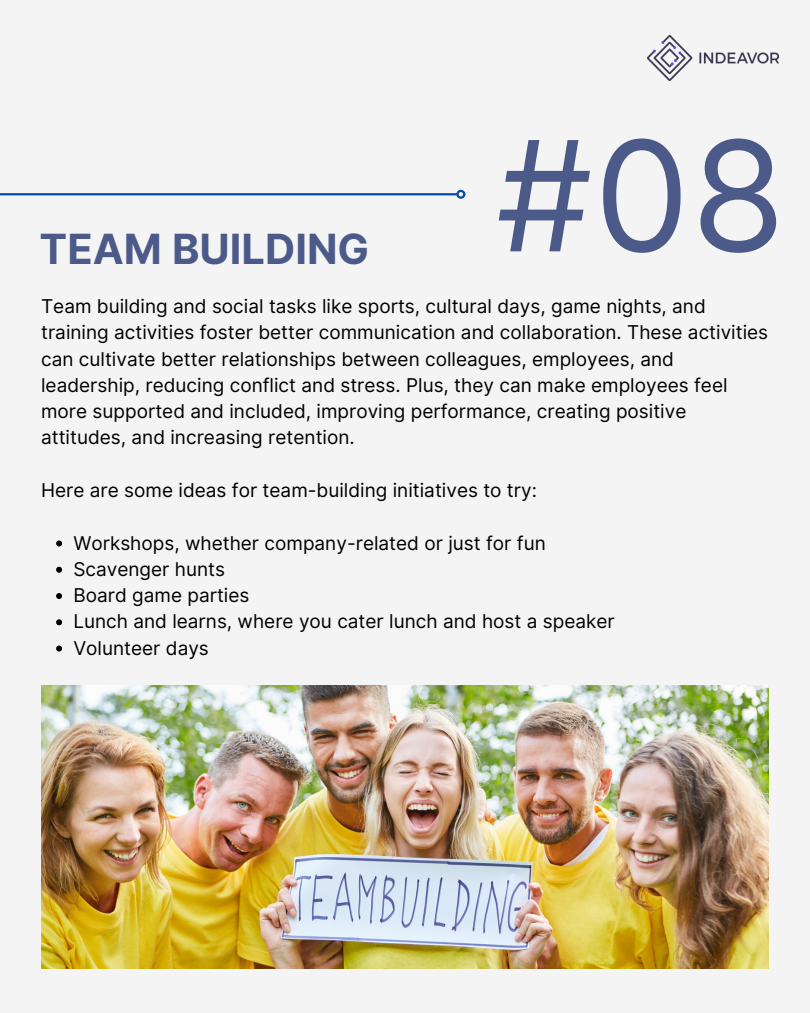
<style>
.page{position:relative;width:810px;height:1013px;background:#fff}
.page>*{position:absolute;margin:0;border:0;box-sizing:border-box;transform-origin:0 0}
.t1{font:152.9px "Inter";color:#4c5a89}
.t2{font:700 41.6px "Inter";color:#4c5a89}
.t3{font:19px/26.2px "Inter";color:#000}
</style>
<div class="page">
<div style="left:0;top:0;width:810px;height:1012px;background:#f4f4f4"></div>
<img style="left:647px;top:35px;width:132px;height:45px">
<hr style="left:0;top:193px;width:457px;height:2px;background:#004aad">
<div style="left:456px;top:190px;width:9px;height:9px;border:2px solid #004aad;border-radius:50%"></div>
<svg style="left:56px;top:540px;width:6px;height:6px"></svg>
<svg style="left:56px;top:566px;width:6px;height:6px"></svg>
<svg style="left:56px;top:593px;width:6px;height:6px"></svg>
<svg style="left:56px;top:619px;width:6px;height:6px"></svg>
<svg style="left:56px;top:645px;width:6px;height:6px"></svg>
<img style="left:41px;top:685px;width:728px;height:283px">
<h2 class="t2" style="left:40px;top:219px;width:331px">TEAM BUILDING</h2>
<h1 class="t1" style="left:496px;top:85px;width:291px">#08</h1>
<p class="t3" style="left:41px;top:293px;width:729px">Team building and social tasks like sports, cultural days, game nights, and training activities foster better communication and collaboration. These activities can cultivate better relationships between colleagues, employees, and leadership, reducing conflict and stress. Plus, they can make employees feel more supported and included, improving performance, creating positive attitudes, and increasing retention.</p>
<p class="t3" style="left:41px;top:477px;width:497px">Here are some ideas for team-building initiatives to try:</p>
<p class="t3" style="left:73px;top:529px;width:543px">Workshops, whether company-related or just for fun<br>Scavenger hunts<br>Board game parties<br>Lunch and learns, where you cater lunch and host a speaker<br>Volunteer days</p>
</div>
